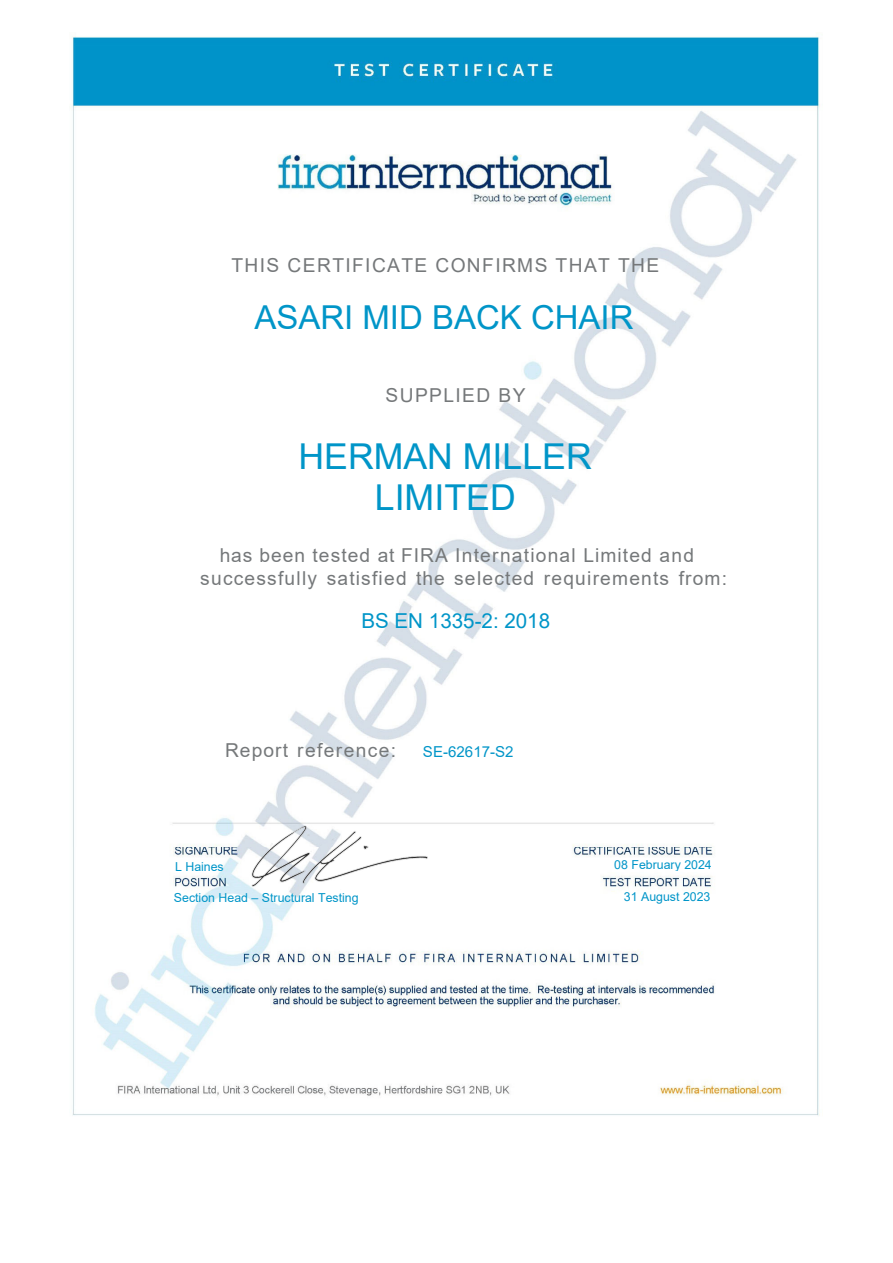
<style>
.page{position:relative;width:893px;height:1263px;background:#fff}
.page>*{position:absolute;margin:0;border:0;box-sizing:border-box;transform-origin:0 0}
.t1{font:35.7px/41.1px "Arial";color:#0095c8;text-align:center}
.t2{font:33px "Arial";color:#0095c8}
.t3{font:20.55px "Arial";color:#0095c8}
.t4{font:19.2px/23.1px "Arial";letter-spacing:.065em;color:#75787a}
.t5{font:15px "Arial";color:#0095c8}
.t6{font:12.3px "Arial";color:#0095c8}
</style>
<div class="page">
<img style="left:70px;top:36px;width:750px;height:1080px">
<img style="left:249px;top:822px;width:181px;height:67px">
<p class="t4" style="left:231px;top:253px;width:429px">THIS CERTIFICATE CONFIRMS THAT THE</p>
<h2 class="t2" style="left:254px;top:294px;width:381px">ASARI MID BACK CHAIR</h2>
<p class="t4" style="left:386px;top:383px;width:141px">SUPPLIED BY</p>
<h1 class="t1" style="left:298px;top:435px;width:295px">HERMAN MILLER<br>LIMITED</h1>
<p class="t4" style="left:200px;top:544px;width:528px;text-indent:19px">has been tested at FIRA International Limited and successfully satisfied the selected requirements from:</p>
<p class="t3" style="left:361px;top:607px;width:190px">BS EN 1335-2: 2018</p>
<p class="t4" style="left:225px;top:738px;width:173px">Report reference:</p>
<p class="t5" style="left:423px;top:741px;width:92px">SE-62617-S2</p>
<p class="t6" style="left:175px;top:858px;width:50px">L Haines</p>
<p class="t6" style="left:614px;top:856px;width:99px">08 February 2024</p>
<p class="t6" style="left:624px;top:889px;width:88px">31 August 2023</p>
<p class="t6" style="left:174px;top:889px;width:186px">Section Head – Structural Testing</p>
</div>
